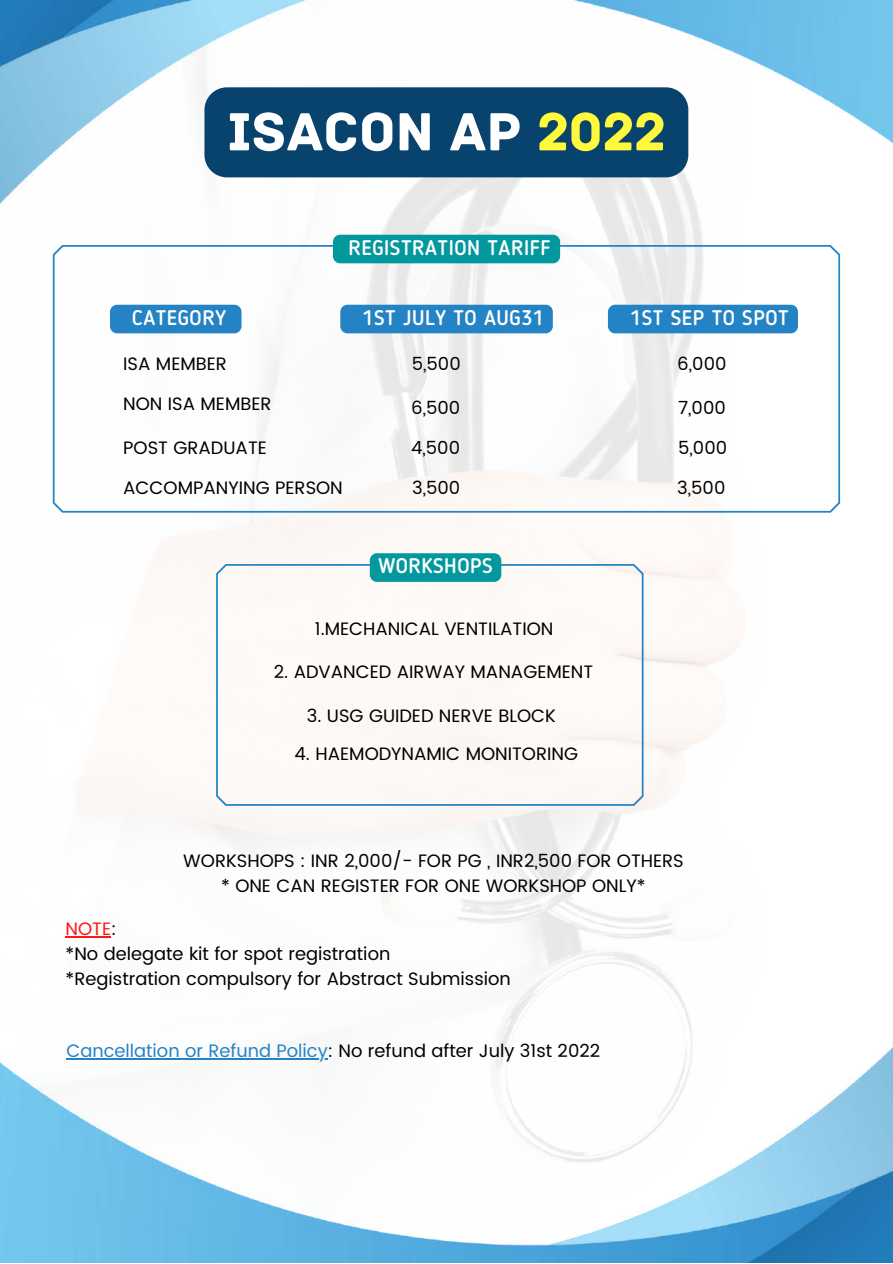
<style>
.page{position:relative;width:893px;height:1264px;background:#fff}
.page>*{position:absolute;margin:0;border:0;box-sizing:border-box;transform-origin:0 0}
.t1{font:56.4px "Archive";color:#fff}
.t2{font:500 21px "Blogger Sans";letter-spacing:.025em;color:#fff}
.t3{font:18px/24.8px "Poppins";color:#000;text-align:center}
.t4{font:18px "Poppins";color:#2483c5}
.s1{color:#fff93d}
.s2{color:#ff1616}
.s3{color:#000}
</style>
<div class="page">
<img style="left:52px;top:217px;width:789px;height:824px">
<img style="left:0;top:1041px;width:892px;height:221px">
<img style="left:0;top:0;width:892px;height:217px">
<svg style="left:53px;top:245px;width:787px;height:267px"></svg>
<div style="left:204px;top:87px;width:484px;height:90px;background:#08436d"></div>
<div style="left:333px;top:235px;width:227px;height:28px;background:#03989e;border-radius:7px"></div>
<div style="left:110px;top:305px;width:131px;height:28px;background:#2483c5;border-radius:7px"></div>
<div style="left:340px;top:305px;width:212px;height:28px;background:#2483c5;border-radius:7px"></div>
<div style="left:608px;top:305px;width:189px;height:28px;background:#2483c5;border-radius:7px"></div>
<div style="left:216px;top:564px;width:427px;height:241px;background:#fef9f6"></div>
<div style="left:370px;top:553px;width:131px;height:29px;background:#03989e;border-radius:7px"></div>
<hr style="left:66px;top:936px;width:45px;height:1px;background:#ff1616">
<hr style="left:66px;top:1058px;width:262px;height:1px;background:#2483c5">
<h1 class="t1" style="left:227px;top:98px;width:440px">ISACON AP <span class="s1">2022</span></h1>
<p class="t2" style="left:348px;top:239px;width:204px">REGISTRATION TARIFF</p>
<p class="t2" style="left:132px;top:309px;width:95px">CATEGORY</p>
<p class="t2" style="left:362px;top:309px;width:182px">1ST JULY TO AUG31</p>
<p class="t2" style="left:630px;top:309px;width:160px">1ST SEP TO SPOT</p>
<p class="t3" style="left:123px;top:351px;width:105px">ISA MEMBER</p>
<p class="t3" style="left:123px;top:391px;width:150px">NON ISA MEMBER</p>
<p class="t3" style="left:123px;top:435px;width:145px">POST GRADUATE</p>
<p class="t3" style="left:123px;top:476px;width:221px">ACCOMPANYING PERSON</p>
<p class="t3" style="left:677px;top:351px;width:51px">6,000</p>
<p class="t3" style="left:678px;top:395px;width:49px">7,000</p>
<p class="t3" style="left:678px;top:435px;width:51px">5,000</p>
<p class="t3" style="left:677px;top:476px;width:50px">3,500</p>
<p class="t3" style="left:411px;top:351px;width:51px">5,500</p>
<p class="t3" style="left:411px;top:395px;width:51px">6,500</p>
<p class="t3" style="left:411px;top:435px;width:51px">4,500</p>
<p class="t3" style="left:412px;top:476px;width:50px">3,500</p>
<p class="t2" style="left:378px;top:557px;width:116px">WORKSHOPS</p>
<p class="t3" style="left:315px;top:616px;width:240px">1.MECHANICAL VENTILATION</p>
<p class="t3" style="left:274px;top:659px;width:321px">2. ADVANCED AIRWAY MANAGEMENT</p>
<p class="t3" style="left:307px;top:703px;width:250px">3. USG GUIDED NERVE BLOCK</p>
<p class="t3" style="left:294px;top:741px;width:285px">4. HAEMODYNAMIC MONITORING</p>
<p class="t3" style="left:183px;top:848px;width:502px">WORKSHOPS : INR 2,000/- FOR PG , INR2,500 FOR OTHERS * ONE CAN REGISTER FOR ONE WORKSHOP ONLY*</p>
<p class="t3" style="left:66px;top:916px;width:447px;text-align:left"><span class="s2">NOTE</span>:<br>*No delegate kit for spot registration<br>*Registration compulsory for Abstract Submission</p>
<p class="t4" style="left:66px;top:1040px;width:535px">Cancellation or Refund Policy<span class="s3">: No refund after July 31st 2022</span></p>
</div>
